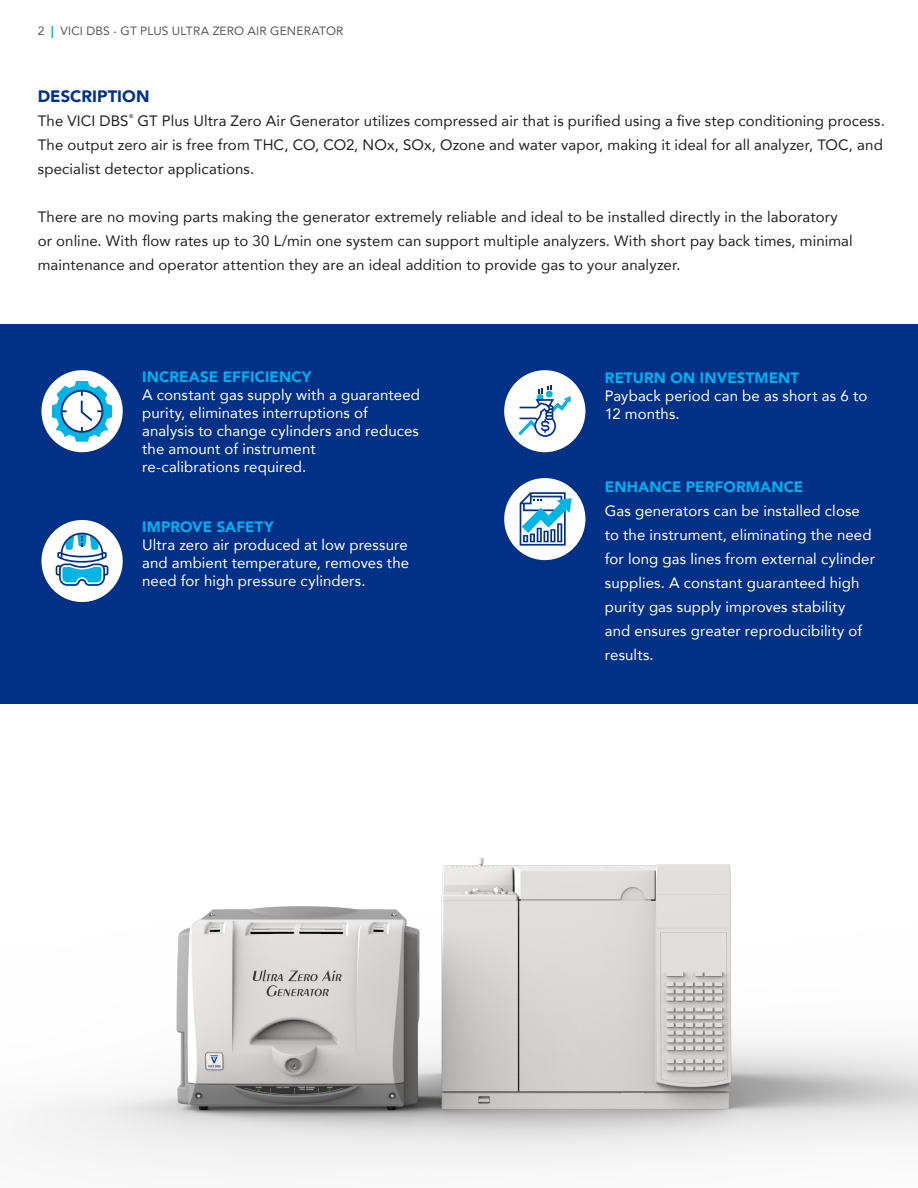
<style>
.page{position:relative;width:918px;height:1188px;background:#fff}
.page>*{position:absolute;margin:0;border:0;box-sizing:border-box;transform-origin:0 0}
.t1{font:900 16.5px "Avenir";letter-spacing:.005em;color:#003186}
.t2{font:15px/24px "Avenir";letter-spacing:.005em;color:#231f20}
.t3{font:15px/18px "Avenir";letter-spacing:.01em;color:#fff}
.t4{font:900 15px "Avenir";letter-spacing:.005em;color:#00aeef}
.t5{font:12px "Avenir";letter-spacing:.01em;color:#57585a}
.t6{font:5.25px "Avenir";color:#231f20}
.s1{font-weight:900;color:#00baf1}
</style>
<div class="page">
<img style="left:26px;top:857px;width:892px;height:313px">
<div style="left:0;top:325px;width:918px;height:379px;background:#003186"></div>
<div style="left:41px;top:370px;width:82px;height:82px;background:#fff;border-radius:50%"></div>
<svg style="left:52px;top:381px;width:60px;height:61px"></svg>
<div style="left:504px;top:370px;width:81px;height:82px;background:#fff;border-radius:50%"></div>
<svg style="left:518px;top:386px;width:53px;height:51px"></svg>
<div style="left:504px;top:478px;width:81px;height:82px;background:#fff;border-radius:50%"></div>
<svg style="left:520px;top:492px;width:52px;height:54px"></svg>
<div style="left:41px;top:520px;width:82px;height:82px;background:#fff;border-radius:50%"></div>
<svg style="left:56px;top:533px;width:52px;height:53px"></svg>
<p class="t5" style="left:38px;top:21px;width:307px">2 <span class="s1">|</span> VICI DBS - GT PLUS ULTRA ZERO AIR GENERATOR</p>
<p class="t1" style="left:38px;top:82px;width:113px">DESCRIPTION</p>
<p class="t2" style="left:38px;top:108px;width:92px">The VICI DBS</p>
<p class="t6" style="left:129px;top:112px;width:6px">®</p>
<p class="t2" style="left:38px;top:108px;width:849px;text-indent:100px">GT Plus Ultra Zero Air Generator utilizes compressed air that is purified using a five step conditioning process.<br>The output zero air is free from THC, CO, CO2, NOx, SOx, Ozone and water vapor, making it ideal for all analyzer, TOC, and specialist detector applications.</p>
<p class="t2" style="left:38px;top:204px;width:816px">There are no moving parts making the generator extremely reliable and ideal to be installed directly in the laboratory or online. With flow rates up to 30 L/min one system can support multiple analyzers. With short pay back times, minimal maintenance and operator attention they are an ideal addition to provide gas to your analyzer.</p>
<p class="t4" style="left:142px;top:364px;width:171px">INCREASE EFFICIENCY</p>
<p class="t3" style="left:142px;top:385px;width:279px">A constant gas supply with a guaranteed purity, eliminates interruptions of analysis to change cylinders and reduces the amount of instrument<br>re-calibrations required.</p>
<p class="t4" style="left:142px;top:514px;width:133px">IMPROVE SAFETY</p>
<p class="t3" style="left:142px;top:536px;width:269px;text-align:justify">Ultra zero air produced at low pressure and ambient temperature, removes the need for high pressure cylinders.</p>
<p class="t4" style="left:605px;top:364px;width:196px">RETURN ON INVESTMENT</p>
<p class="t3" style="left:605px;top:386px;width:264px">Payback period can be as short as 6 to<br>12 months.</p>
<p class="t4" style="left:605px;top:474px;width:200px">ENHANCE PERFORMANCE</p>
<p class="t3" style="left:605px;top:498px;width:272px;line-height:24px">Gas generators can be installed close to the instrument, eliminating the need for long gas lines from external cylinder supplies. A constant guaranteed high purity gas supply improves stability<br>and ensures greater reproducibility of results.</p>
</div>
